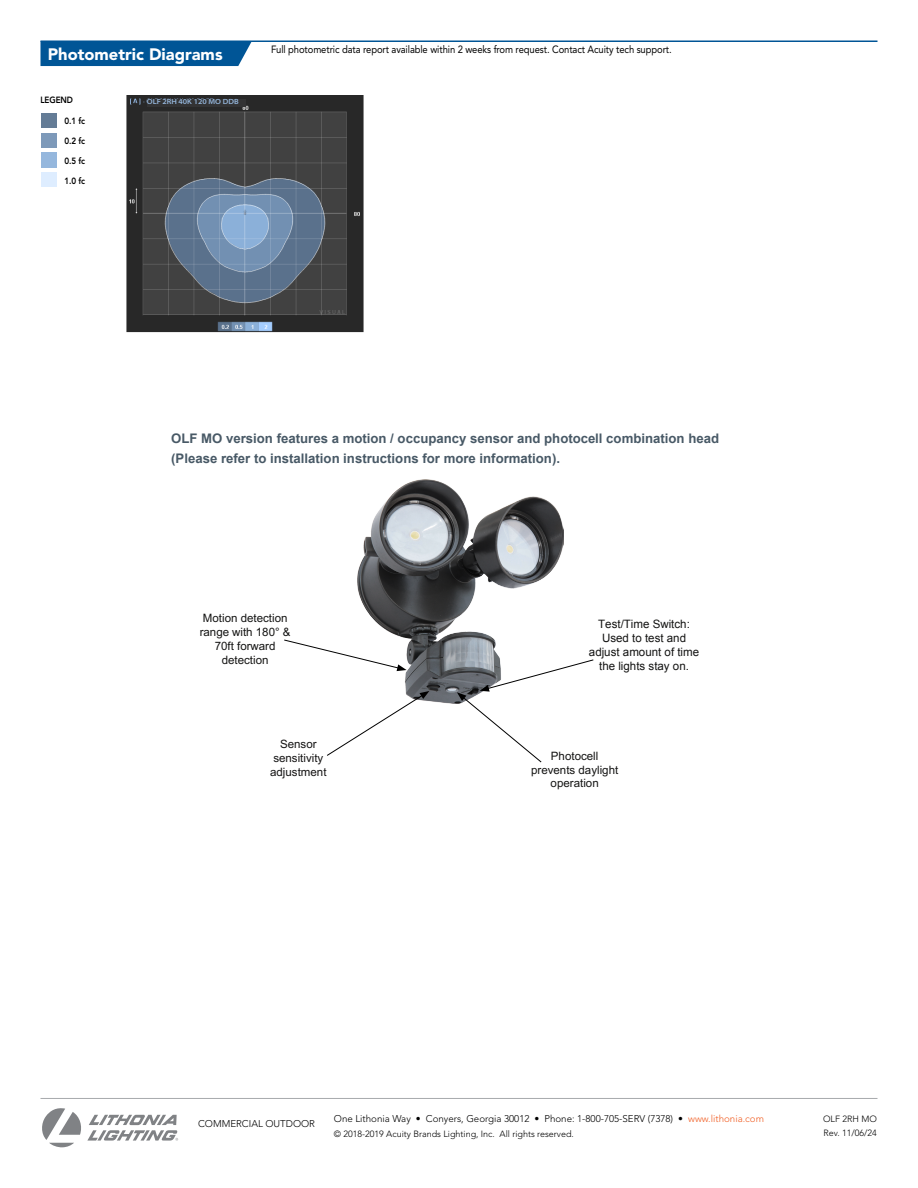
<style>
.page{position:relative;width:918px;height:1188px;background:#fff}
.page>*{position:absolute;margin:0;border:0;box-sizing:border-box;transform-origin:0 0}
.t1{font:900 16.5px "Avenir LT Std";color:#fff}
.t2{font:700 13.2px "Arial";color:#485966}
.t3{font:11.55px/13.8px "Arial";color:#141413;text-align:center}
.t4{font:11.55px/13.8px "Arial";color:#141413;text-align:center}
.t5{font:11.55px/14px "Arial";color:#151414;text-align:center}
.t6{font:10.5px "Avenir LT Std";letter-spacing:-.01em;color:#000;scale:.9 1}
.t7{font:300 9.75px "Avenir LT Std";color:#000}
.t8{font:300 9px/14.2px "Avenir LT Std";color:#000}
.t9{font:800 9px/19.5px "Avenir LT Std";letter-spacing:-.01em;color:#000;scale:.9 1}
.t10{font:600 semi-expanded 7.5px "Myriad Pro";color:#95b7dd}
.s1{color:#f15d22}
</style>
<div class="page">
<svg style="left:42px;top:1108px;width:136px;height:40px"></svg>
<hr style="left:40px;top:1098px;width:837px;height:1px;background:#a7a9ac">
<hr style="left:40px;top:40px;width:838px;height:2px;background:#005596">
<div style="left:40px;top:41px;width:212px;height:25px;background:#005596"></div>
<div style="left:41px;top:133px;width:16px;height:15px;background:#7d99b9"></div>
<div style="left:41px;top:172px;width:16px;height:15px;background:#deedff"></div>
<div style="left:41px;top:153px;width:16px;height:15px;background:#95b7dd"></div>
<div style="left:41px;top:113px;width:16px;height:15px;background:#647c96"></div>
<img style="left:126px;top:95px;width:238px;height:237px">
<img style="left:357px;top:479px;width:206px;height:225px">
<svg style="left:284px;top:639px;width:123px;height:32px"></svg>
<svg style="left:327px;top:691px;width:102px;height:65px"></svg>
<svg style="left:457px;top:659px;width:137px;height:104px"></svg>
<div style="left:147px;top:99px;width:99px;height:7px;background:#333334"></div>
<p class="t1" style="left:48px;top:44px;width:176px">Photometric Diagrams</p>
<p class="t9" style="left:40px;top:91px;width:38px">LEGEND</p>
<p class="t9" style="left:64px;top:112px;width:25px">0.1 fc<br>0.2 fc</p>
<p class="t9" style="left:64px;top:151px;width:25px">0.5 fc</p>
<p class="t9" style="left:64px;top:172px;width:25px">1.0 fc</p>
<p class="t10" style="left:147px;top:98px;width:93px">OLF 2RH 40K 120 MO DDB</p>
<p class="t6" style="left:271px;top:43px;width:447px">Full photometric data report available within 2 weeks from request. Contact Acuity tech support.</p>
<p class="t2" style="left:171px;top:430px;width:549px">OLF MO version features a motion / occupancy sensor and photocell combination head</p>
<p class="t2" style="left:171px;top:450px;width:390px">(Please refer to installation instructions for more information).</p>
<p class="t3" style="left:200px;top:611px;width:92px">Motion detection range with 180° &amp;<br>70ft forward detection</p>
<p class="t4" style="left:589px;top:617px;width:112px">Test/Time Switch:<br>Used to test and adjust amount of time the lights stay on.</p>
<p class="t5" style="left:270px;top:737px;width:58px">Sensor sensitivity adjustment</p>
<p class="t3" style="left:531px;top:749px;width:89px">Photocell prevents daylight operation</p>
<p class="t7" style="left:198px;top:1118px;width:119px">COMMERCIAL OUTDOOR</p>
<p class="t7" style="left:334px;top:1113px;width:432px">One Lithonia Way • Conyers, Georgia 30012 • Phone: 1-800-705-SERV (7378) • <span class="s1">www.lithonia.com</span></p>
<p class="t8" style="left:334px;top:1126px;width:242px">© 2018-2019 Acuity Brands Lighting, Inc. All rights reserved.</p>
<p class="t8" style="left:823px;top:1112px;width:55px">OLF 2RH MO<br>Rev. 11/06/24</p>
</div>
